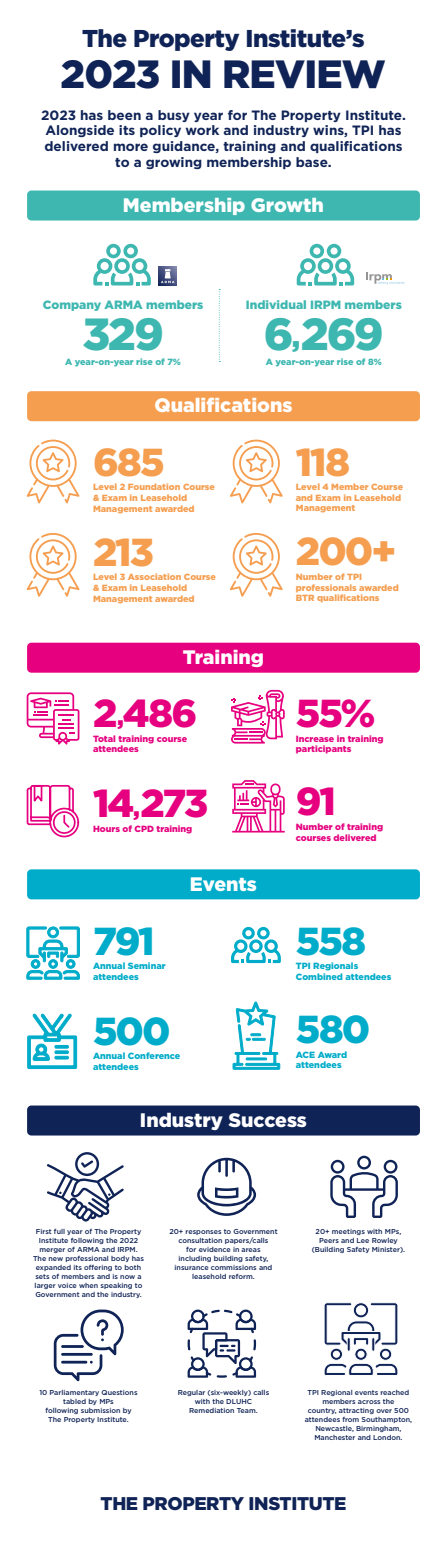
<style>
.page{position:relative;width:447px;height:1552px;background:#fff}
.page>*{position:absolute;margin:0;border:0;box-sizing:border-box;transform-origin:0 0}
.t1{font:900 45px "Gotham";letter-spacing:-.05em;color:#3db7b0}
.t2{font:900 39.38px "Gotham";letter-spacing:-.02em;color:#0f2356}
.t3{font:900 39px "Gotham";letter-spacing:-.055em;color:#e6007f}
.t4{font:900 39px "Gotham";letter-spacing:-.05em;color:#f59e50}
.t5{font:900 39px "Gotham";letter-spacing:-.05em;color:#00acc9}
.t6{font:900 24.38px "Gotham";letter-spacing:-.02em;color:#0f2356}
.t7{font:900 19.5px "Gotham";color:#fff}
.t8{font:900 18.38px "Gotham";letter-spacing:-.02em;color:#0f2356}
.t9{font:700 13.5px/15.8px "Gotham";color:#0f2356;text-align:center}
.t10{font:900 12px "Gotham";color:#3db7b0}
.t11{font:900 9px/10.6px "Gotham";color:#f59e50}
.t12{font:900 9px/10.5px "Gotham";color:#e6007f}
.t13{font:900 9px/10.5px "Gotham";color:#00acc9}
.t14{font:900 9px "Gotham";color:#3db7b0}
.t15{font:500 7.12px/9px "Gotham";color:#0f2356;text-align:center}
.s1{font-size:30px}
.s2{font-size:24px}
</style>
<div class="page">
<svg style="left:219px;top:289px;width:1px;height:73px"></svg>
<svg style="left:27px;top:692px;width:52px;height:53px"></svg>
<svg style="left:232px;top:780px;width:52px;height:53px"></svg>
<svg style="left:231px;top:690px;width:53px;height:54px"></svg>
<svg style="left:26px;top:784px;width:54px;height:54px"></svg>
<svg style="left:197px;top:1158px;width:59px;height:58px"></svg>
<div style="left:27px;top:191px;width:392px;height:30px;background:#3db7b0;border-radius:4px"></div>
<div style="left:27px;top:643px;width:392px;height:30px;background:#e6007f;border-radius:4px"></div>
<div style="left:27px;top:869px;width:392px;height:30px;background:#00acc9;border-radius:4px"></div>
<div style="left:27px;top:391px;width:392px;height:30px;background:#f59e50;border-radius:4px"></div>
<svg style="left:27px;top:1013px;width:50px;height:56px"></svg>
<svg style="left:296px;top:244px;width:58px;height:42px"></svg>
<svg style="left:93px;top:244px;width:58px;height:42px"></svg>
<svg style="left:330px;top:1156px;width:67px;height:62px"></svg>
<svg style="left:324px;top:1302px;width:74px;height:74px"></svg>
<svg style="left:26px;top:927px;width:54px;height:53px"></svg>
<svg style="left:47px;top:1152px;width:77px;height:70px"></svg>
<svg style="left:26px;top:440px;width:54px;height:64px"></svg>
<svg style="left:26px;top:533px;width:54px;height:64px"></svg>
<svg style="left:230px;top:440px;width:53px;height:64px"></svg>
<svg style="left:230px;top:533px;width:53px;height:64px"></svg>
<svg style="left:231px;top:927px;width:50px;height:36px"></svg>
<div style="left:27px;top:1106px;width:392px;height:30px;background:#0f2356;border-radius:4px"></div>
<svg style="left:232px;top:1001px;width:48px;height:69px"></svg>
<svg style="left:158px;top:267px;width:19px;height:19px"></svg>
<svg style="left:366px;top:272px;width:38px;height:12px"></svg>
<svg style="left:54px;top:1310px;width:70px;height:71px"></svg>
<hr style="left:61px;top:1361px;width:26px;height:3px;background:#0f2356">
<hr style="left:61px;top:1345px;width:23px;height:3px;background:#0f2356">
<svg style="left:187px;top:1310px;width:69px;height:68px"></svg>
<h3 class="t6" style="left:82px;top:22px;width:284px">The Property Institute’s</h3>
<h2 class="t2" style="left:61px;top:47px;width:326px">2023 IN REVIEW</h2>
<h3 class="t9" style="left:41px;top:107px;width:366px">2023 has been a busy year for The Property Institute.<br>Alongside its policy work and industry wins, TPI has delivered more guidance, training and qualifications to a growing membership base.</h3>
<h3 class="t7" style="left:123px;top:191px;width:202px">Membership Growth</h3>
<h3 class="t10" style="left:43px;top:297px;width:162px">Company ARMA members</h3>
<h1 class="t1" style="left:82px;top:303px;width:83px">329</h1>
<p class="t14" style="left:65px;top:355px;width:117px">A year-on-year rise of 7%</p>
<h3 class="t10" style="left:246px;top:297px;width:157px">Individual IRPM members</h3>
<h1 class="t1" style="left:264px;top:303px;width:121px">6<span class="s1">,</span>269</h1>
<p class="t14" style="left:266px;top:355px;width:117px">A year-on-year rise of 8%</p>
<h3 class="t7" style="left:154px;top:392px;width:139px">Qualifications</h3>
<h3 class="t4" style="left:93px;top:435px;width:73px">685</h3>
<p class="t11" style="left:93px;top:482px;width:123px">Level 2 Foundation Course &amp; Exam in Leasehold<br>Management awarded</p>
<h3 class="t4" style="left:93px;top:525px;width:62px">213</h3>
<p class="t11" style="left:93px;top:572px;width:124px">Level 3 Association Course &amp; Exam in Leasehold<br>Management awarded</p>
<h3 class="t7" style="left:183px;top:644px;width:83px">Training</h3>
<h3 class="t3" style="left:93px;top:686px;width:106px">2<span class="s2">,</span>486</h3>
<p class="t12" style="left:93px;top:733px;width:96px">Total training course attendees</p>
<h3 class="t3" style="left:93px;top:776px;width:117px">14<span class="s2">,</span>273</h3>
<p class="t12" style="left:93px;top:824px;width:101px">Hours of CPD training</p>
<h3 class="t7" style="left:190px;top:870px;width:68px">Events</h3>
<h3 class="t5" style="left:93px;top:914px;width:63px">791</h3>
<p class="t13" style="left:93px;top:961px;width:74px">Annual Seminar attendees</p>
<h3 class="t5" style="left:93px;top:1004px;width:79px">500</h3>
<p class="t13" style="left:93px;top:1051px;width:89px;line-height:10.8px">Annual Conference attendees</p>
<h3 class="t4" style="left:296px;top:435px;width:56px">118</h3>
<p class="t11" style="left:296px;top:482px;width:109px">Level 4 Member Course and Exam in Leasehold<br>Management</p>
<h3 class="t4" style="left:296px;top:525px;width:102px">200+</h3>
<p class="t11" style="left:296px;top:572px;width:104px">Number of TPI professionals awarded<br>BTR qualifications</p>
<h3 class="t3" style="left:296px;top:686px;width:81px">55%</h3>
<p class="t12" style="left:296px;top:733px;width:89px">Increase in training participants</p>
<h3 class="t3" style="left:296px;top:775px;width:41px">91</h3>
<p class="t12" style="left:296px;top:822px;width:89px">Number of training courses delivered</p>
<h3 class="t5" style="left:296px;top:914px;width:72px">558</h3>
<p class="t13" style="left:296px;top:961px;width:97px">TPI Regionals<br>Combined attendees</p>
<h3 class="t5" style="left:296px;top:1002px;width:76px">580</h3>
<p class="t13" style="left:296px;top:1049px;width:53px">ACE Award attendees</p>
<h3 class="t7" style="left:140px;top:1106px;width:168px">Industry Success</h3>
<p class="t15" style="left:33px;top:1226px;width:112px">First full year of The Property<br>Institute following the 2022 merger of ARMA and IRPM.<br>The new professional body has expanded its offering to both sets of members and is now a larger voice when speaking to<br>Government and the industry.</p>
<p class="t15" style="left:169px;top:1226px;width:110px">20+ responses to Government consultation papers/calls<br>for evidence in areas including building safety, insurance commissions and leasehold reform.</p>
<p class="t15" style="left:311px;top:1226px;width:95px">20+ meetings with MPs,<br>Peers and Lee Rowley (Building Safety Minister).</p>
<p class="t15" style="left:39px;top:1388px;width:100px">10 Parliamentary Questions tabled by MPs<br>following submission by<br>The Property Institute.</p>
<p class="t15" style="left:178px;top:1388px;width:93px">Regular (six-weekly) calls with the DLUHC<br>Remediation Team.</p>
<p class="t15" style="left:304px;top:1388px;width:109px">TPI Regional events reached members across the<br>country, attracting over 500 attendees from Southampton,<br>Newcastle, Birmingham,<br>Manchester and London.</p>
<h3 class="t8" style="left:100px;top:1491px;width:247px">THE PROPERTY INSTITUTE</h3>
</div>
